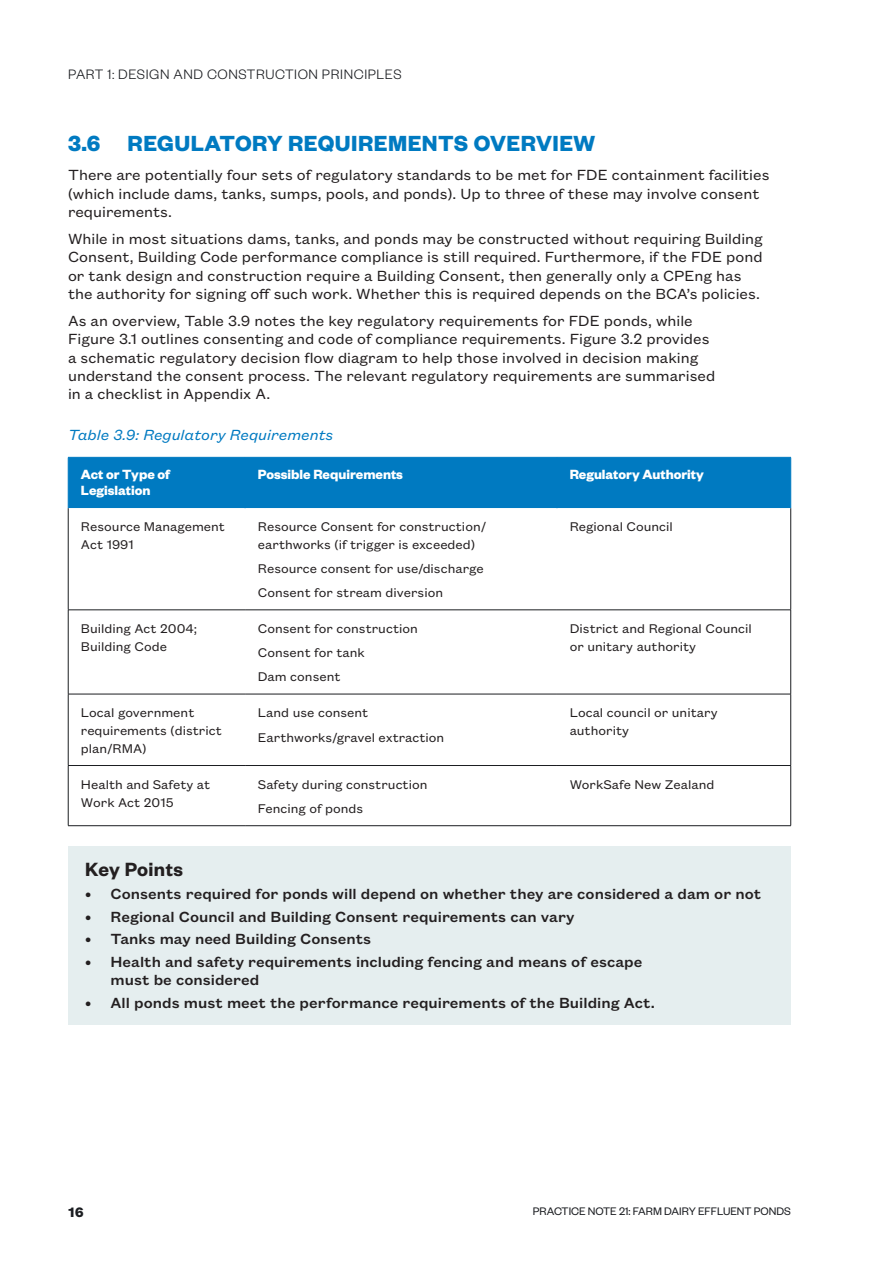
<style>
.page{position:relative;width:893px;height:1263px;background:#fff}
.page>*{position:absolute;margin:0;border:0;box-sizing:border-box;transform-origin:0 0}
.t1{font:700 24px "Founders Grotesk";letter-spacing:.02em;color:#007ac1}
.Key_points_header{font:600 21px "Founders Grotesk";letter-spacing:.02em;color:#231f20}
.Body{font:16.2px/18.3px "Founders Grotesk Text";color:#231f20}
.t2{font:500 16.2px/18.3px "Founders Grotesk Text";color:#231f20}
.Image_caption{font:italic 16.2px "Founders Grotesk Text";color:#007ac1}
.t3{font:300 15px "Founders Grotesk";letter-spacing:.04em;color:#1b1d21}
.t4{font:700 15px "Founders Grotesk Text";color:#1b1d21}
.Table_header{font:700 14.7px/16px "Founders Grotesk";color:#fff}
.Table_body{font:13.8px/17.7px "Founders Grotesk Text";color:#231f20}
.t5{font:12px "Founders Grotesk";color:#1b1d21}
</style>
<div class="page">
<div style="left:69px;top:458px;width:721px;height:50px;background:#007ac1"></div>
<svg style="left:69px;top:508px;width:721px;height:186px"></svg>
<hr style="left:245px;top:457px;width:1px;height:51px;background:#007ac1">
<hr style="left:557px;top:457px;width:1px;height:51px;background:#007ac1">
<hr style="left:68px;top:610px;width:177px;height:1px;background:#1b1d21">
<hr style="left:245px;top:610px;width:312px;height:1px;background:#1b1d21">
<hr style="left:557px;top:610px;width:234px;height:1px;background:#1b1d21">
<hr style="left:68px;top:694px;width:177px;height:1px;background:#1b1d21">
<hr style="left:245px;top:694px;width:312px;height:1px;background:#1b1d21">
<hr style="left:557px;top:694px;width:234px;height:1px;background:#1b1d21">
<hr style="left:68px;top:765px;width:177px;height:1px;background:#1b1d21">
<hr style="left:245px;top:765px;width:312px;height:1px;background:#1b1d21">
<hr style="left:557px;top:765px;width:234px;height:1px;background:#1b1d21">
<hr style="left:68px;top:508px;width:1px;height:102px;background:#1b1d21">
<hr style="left:790px;top:508px;width:1px;height:102px;background:#1b1d21">
<hr style="left:68px;top:610px;width:1px;height:84px;background:#1b1d21">
<hr style="left:790px;top:610px;width:1px;height:84px;background:#1b1d21">
<hr style="left:68px;top:694px;width:1px;height:71px;background:#1b1d21">
<hr style="left:790px;top:694px;width:1px;height:71px;background:#1b1d21">
<hr style="left:68px;top:766px;width:1px;height:59px;background:#1b1d21">
<hr style="left:790px;top:766px;width:1px;height:59px;background:#1b1d21">
<hr style="left:68px;top:825px;width:177px;height:1px;background:#1b1d21">
<hr style="left:245px;top:825px;width:312px;height:1px;background:#1b1d21">
<hr style="left:557px;top:825px;width:234px;height:1px;background:#1b1d21">
<hr style="left:68px;top:457px;width:177px;height:1px;background:#007ac1">
<hr style="left:68px;top:457px;width:1px;height:51px;background:#007ac1">
<hr style="left:245px;top:457px;width:312px;height:1px;background:#007ac1">
<hr style="left:557px;top:457px;width:234px;height:1px;background:#007ac1">
<hr style="left:790px;top:457px;width:1px;height:51px;background:#007ac1">
<div style="left:68px;top:846px;width:723px;height:179px;background:#e5eeef"></div>
<p class="t3" style="left:68px;top:65px;width:335px">PART 1: DESIGN AND CONSTRUCTION PRINCIPLES</p>
<p class="t1" style="left:68px;top:128px;width:529px">3.6 REGULATORY REQUIREMENTS OVERVIEW</p>
<p class="Body" style="left:68px;top:165px;width:703px">There are potentially four sets of regulatory standards to be met for FDE containment facilities (which include dams, tanks, sumps, pools, and ponds). Up to three of these may involve consent requirements.</p>
<p class="Body" style="left:68px;top:228px;width:696px">While in most situations dams, tanks, and ponds may be constructed without requiring Building Consent, Building Code performance compliance is still required. Furthermore, if the FDE pond or tank design and construction require a Building Consent, then generally only a CPEng has the authority for signing off such work. Whether this is required depends on the BCA’s policies.</p>
<p class="Body" style="left:68px;top:310px;width:649px">As an overview, Table 3.9 notes the key regulatory requirements for FDE ponds, while Figure 3.1 outlines consenting and code of compliance requirements. Figure 3.2 provides a schematic regulatory decision flow diagram to help those involved in decision making understand the consent process. The relevant regulatory requirements are summarised in a checklist in Appendix A.</p>
<p class="Image_caption" style="left:68px;top:424px;width:267px">Table 3.9: Regulatory Requirements</p>
<p class="Table_header" style="left:81px;top:466px;width:91px">Act or Type of<br>Legislation</p>
<p class="Table_header" style="left:258px;top:466px;width:147px">Possible Requirements</p>
<p class="Table_header" style="left:570px;top:466px;width:136px">Regulatory Authority</p>
<p class="Table_body" style="left:81px;top:517px;width:146px">Resource Management<br>Act 1991</p>
<p class="Table_body" style="left:258px;top:517px;width:230px">Resource Consent for construction/ earthworks (if trigger is exceeded)</p>
<p class="Table_body" style="left:258px;top:559px;width:227px">Resource consent for use/discharge</p>
<p class="Table_body" style="left:258px;top:583px;width:187px">Consent for stream diversion</p>
<p class="Table_body" style="left:570px;top:517px;width:105px">Regional Council</p>
<p class="Table_body" style="left:81px;top:619px;width:118px">Building Act 2004;<br>Building Code</p>
<p class="Table_body" style="left:258px;top:619px;width:162px">Consent for construction</p>
<p class="Table_body" style="left:258px;top:643px;width:109px">Consent for tank</p>
<p class="Table_body" style="left:258px;top:667px;width:84px">Dam consent</p>
<p class="Table_body" style="left:81px;top:703px;width:142px">Local government requirements (district plan/RMA)</p>
<p class="Table_body" style="left:258px;top:703px;width:112px">Land use consent</p>
<p class="Table_body" style="left:258px;top:727px;width:188px">Earthworks/gravel extraction</p>
<p class="Table_body" style="left:81px;top:775px;width:131px">Health and Safety at<br>Work Act 2015</p>
<p class="Table_body" style="left:258px;top:775px;width:171px">Safety during construction</p>
<p class="Table_body" style="left:258px;top:799px;width:107px">Fencing of ponds</p>
<p class="Table_body" style="left:570px;top:619px;width:184px">District and Regional Council or unitary authority</p>
<p class="Table_body" style="left:570px;top:703px;width:149px">Local council or unitary authority</p>
<p class="Table_body" style="left:570px;top:775px;width:146px">WorkSafe New Zealand</p>
<p class="Key_points_header" style="left:85px;top:856px;width:99px">Key Points</p>
<p class="t2" style="left:85px;top:883px;width:678px">• Consents required for ponds will depend on whether they are considered a dam or not</p>
<p class="t2" style="left:85px;top:906px;width:491px">• Regional Council and Building Consent requirements can vary</p>
<p class="t2" style="left:85px;top:929px;width:288px">• Tanks may need Building Consents</p>
<p class="t2" style="left:111px;top:951px;width:533px;text-indent:-26px">• Health and safety requirements including fencing and means of escape must be considered</p>
<p class="t2" style="left:85px;top:992px;width:571px">• All ponds must meet the performance requirements of the Building Act.</p>
<p class="t4" style="left:68px;top:1202px;width:17px">16</p>
<p class="t5" style="left:533px;top:1204px;width:259px">PRACTICE NOTE 21: FARM DAIRY EFFLUENT PONDS</p>
</div>
